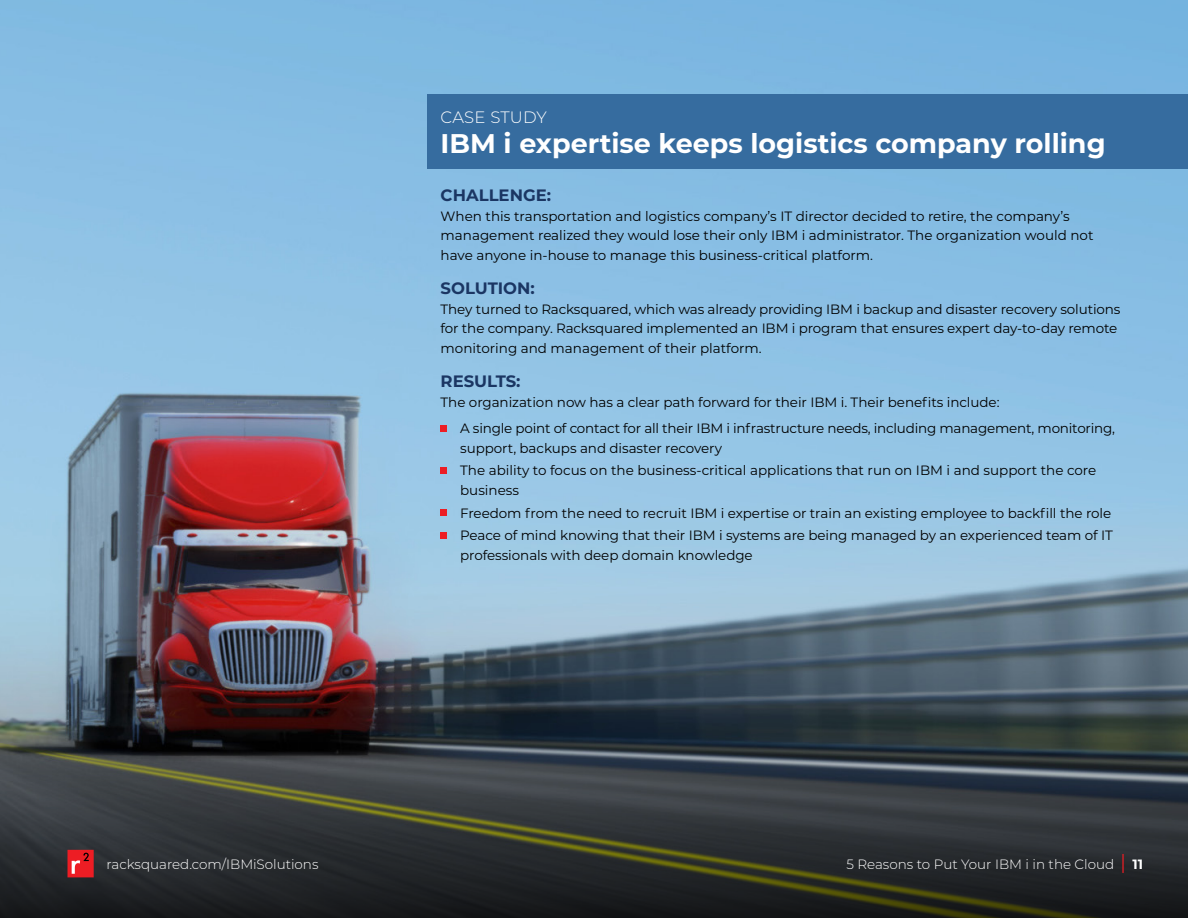
<style>
.page{position:relative;width:1188px;height:918px;background:#fff}
.page>*{position:absolute;margin:0;border:0;box-sizing:border-box;transform-origin:0 0}
.t1{font:700 27px "Montserrat";color:#fff}
.t2{font:700 16.5px "Montserrat";color:#1b3663}
.t3{font:300 16.5px "Montserrat";letter-spacing:.005em;color:#fff}
.t4{font:13.5px/19.5px "Montserrat";letter-spacing:-.005em;color:#000}
.t5{font:300 13.5px "Montserrat";color:#fff}
.s1{font-weight:500;font-size:20.25px;color:#ed1d24}
.s2{font-weight:700}
</style>
<div class="page">
<img style="left:0;top:0;width:1188px;height:679px">
<svg style="left:0;top:679px;width:1188px;height:239px;background:#313638"></svg>
<div style="left:428px;top:94px;width:760px;height:75px;background:#366c9f"></div>
<div style="left:441px;top:425px;width:6px;height:7px;background:#ed1d24"></div>
<div style="left:441px;top:467px;width:6px;height:7px;background:#ed1d24"></div>
<svg style="left:441px;top:510px;width:6px;height:6px"></svg>
<div style="left:441px;top:532px;width:6px;height:7px;background:#ed1d24"></div>
<div style="left:68px;top:850px;width:26px;height:27px;background:#ed1d24;border:4px solid #ed1d24"></div>
<svg style="left:72px;top:853px;width:17px;height:21px"></svg>
<p class="t3" style="left:441px;top:106px;width:108px">CASE STUDY</p>
<h1 class="t1" style="left:441px;top:124px;width:667px">IBM i expertise keeps logistics company rolling</h1>
<p class="t2" style="left:441px;top:184px;width:112px">CHALLENGE:</p>
<p class="t4" style="left:441px;top:206px;width:654px">When this transportation and logistics company’s IT director decided to retire, the company’s management realized they would lose their only IBM i administrator. The organization would not have anyone in-house to manage this business-critical platform.</p>
<p class="t2" style="left:441px;top:277px;width:96px">SOLUTION:</p>
<p class="t4" style="left:441px;top:299px;width:681px">They turned to Racksquared, which was already providing IBM i backup and disaster recovery solutions for the company. Racksquared implemented an IBM i program that ensures expert day-to-day remote monitoring and management of their platform.</p>
<p class="t2" style="left:441px;top:370px;width:81px">RESULTS:</p>
<p class="t4" style="left:460px;top:388px;width:656px;line-height:26.2px;text-indent:-19px">The organization now has a clear path forward for their IBM i. Their benefits include:<br>A single point of contact for all their IBM i infrastructure needs, including management, monitoring,</p>
<p class="t4" style="left:460px;top:436px;width:638px;line-height:22.8px">support, backups and disaster recovery<br>The ability to focus on the business-critical applications that run on IBM i and support the core</p>
<p class="t4" style="left:460px;top:478px;width:654px;line-height:22.8px">business<br>Freedom from the need to recruit IBM i expertise or train an existing employee to backfill the role<br>Peace of mind knowing that their IBM i systems are being managed by an experienced team of IT</p>
<p class="t4" style="left:460px;top:545px;width:294px">professionals with deep domain knowledge</p>
<p class="t5" style="left:106px;top:855px;width:214px">racksquared.com/IBMiSolutions</p>
<p class="t5" style="left:846px;top:855px;width:298px">5 Reasons to Put Your IBM i in the Cloud <span class="s1">|</span> <span class="s2">11</span></p>
</div>
